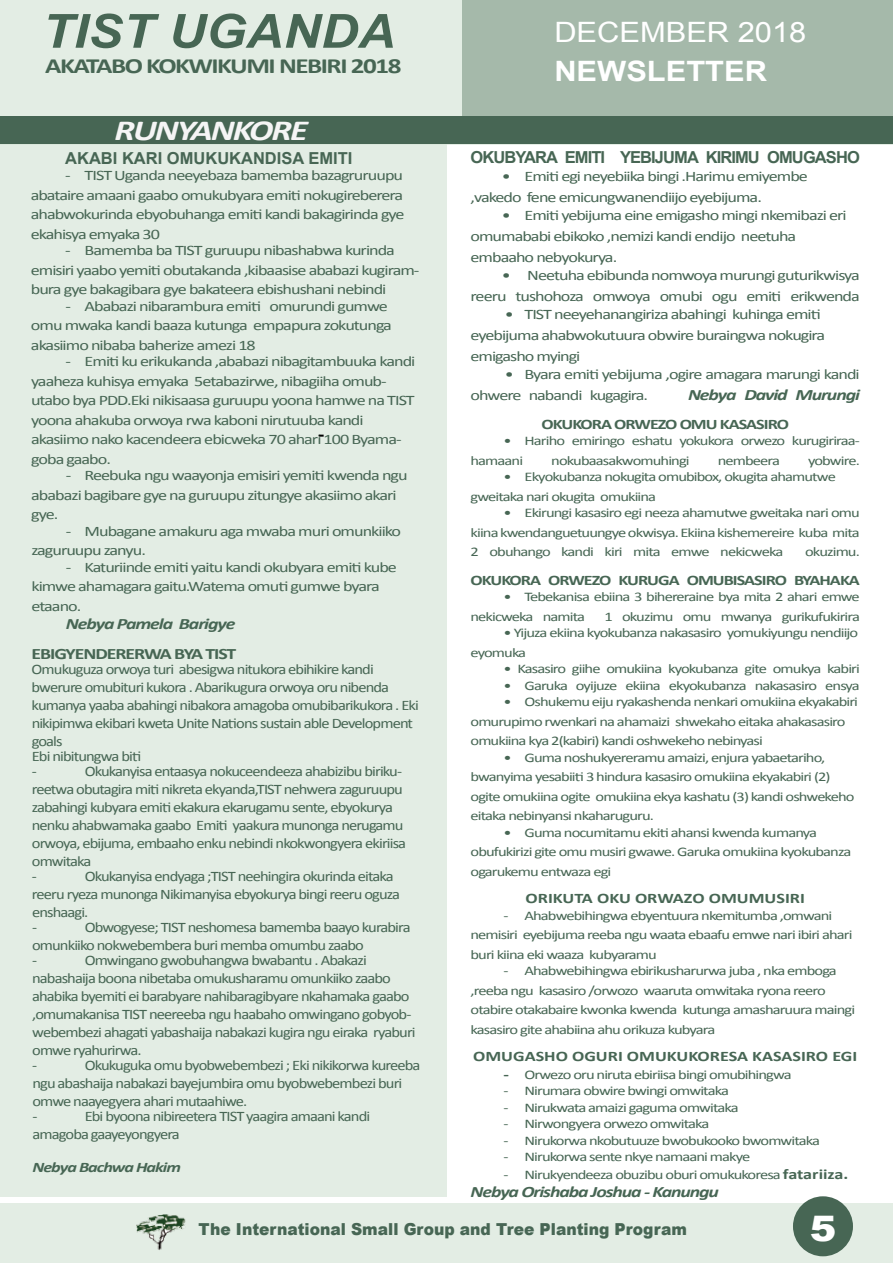
<style>
.page{position:relative;width:893px;height:1263px;background:#fff}
.page>*{position:absolute;margin:0;border:0;box-sizing:border-box;transform-origin:0 0}
.t1{font:italic 700 46.95px "Arial";color:#476654;scale:1.1 1}
.t2{font:900 35.25px "Arial";color:#fff;scale:1.13 1}
.t3{font:italic 700 29.1px "Calibri";letter-spacing:-.055em;color:#f5f5f5;scale:1.25 1}
.t4{font:28.05px "Arial";color:#fff;scale:1.1 1}
.t5{font:700 28.05px "Arial";color:#fff;scale:1.1 1}
.t6{font:700 21.6px "Calibri";letter-spacing:-.055em;color:#476654;scale:1.25 1}
.t7{font:700 18px "Bookman Old Style";color:#010101}
.t8{font:900 16.5px "Arial";color:#476654;scale:.94 1}
.t9{font:700 16.5px "Arial";letter-spacing:-.055em;color:#476654}
.t10{font:700 16.5px "Arial";color:#476654}
.t11{font:italic 700 15.9px "Calibri";letter-spacing:-.055em;color:#476654;scale:1.25 1}
.t12{font:700 15.9px "Calibri";letter-spacing:-.055em;color:#476654;scale:1.25 1}
.t13{font:14.55px/19.5px "Calibri";letter-spacing:-.055em;color:#476654;scale:1.25 1}
.t14{font:14.55px/18px "Calibri";letter-spacing:-.055em;color:#476654;scale:1.14 1}
.t15{font:700 14.55px "Calibri";letter-spacing:-.055em;color:#476654;scale:1.25 1}
.t16{font:700 14.55px "Calibri";color:#476654;scale:1.25 1}
.t17{font:italic 700 14.55px "Calibri";letter-spacing:-.055em;color:#476654;scale:1.25 1}
.t18{font:13.2px/19.5px "Calibri";letter-spacing:-.055em;color:#476654;scale:1.25 1}
.s1{font-weight:700;font-size:14.55px}
</style>
<div class="page">
<div style="left:0;top:144px;width:446px;height:1052px;background:#e3ede4"></div>
<svg style="left:0;top:0;width:893px;height:116px;background:#c5d3c8"></svg>
<div style="left:0;top:116px;width:893px;height:28px;background:#476654"></div>
<div style="left:0;top:1203px;width:893px;height:60px;background:#e3ede4"></div>
<div style="left:793px;top:1196px;width:60px;height:60px;background:#476654;border-radius:50%"></div>
<img style="left:136px;top:1214px;width:50px;height:36px">
<h1 class="t1" style="left:42px;top:0;width:323px">TIST UGANDA</h1>
<h3 class="t6" style="left:45px;top:52px;width:287px">AKATABO KOKWIKUMI NEBIRI 2018</h3>
<h3 class="t3" style="left:114px;top:112px;width:156px">RUNYANKORE</h3>
<h3 class="t4" style="left:554px;top:14px;width:231px">DECEMBER 2018</h3>
<h3 class="t5" style="left:554px;top:53px;width:195px">NEWSLETTER</h3>
<p class="t9" style="left:470px;top:147px;width:391px">OKUBYARA EMITI YEBIJUMA KIRIMU OMUGASHO</p>
<p class="t13" style="left:470px;top:166px;width:271px;line-height:21px;text-indent:31px">• Emiti egi neyebiika bingi .Harimu emiyembe ,vakedo fene emicungwanendiijo eyebijuma.</p>
<p class="t13" style="left:470px;top:205px;width:302px;line-height:21px;text-indent:31px">• Emiti yebijuma eine emigasho mingi nkemibazi eri omumababi ebikoko ,nemizi kandi endijo neetuha embaaho nebyokurya.</p>
<p class="t13" style="left:470px;top:265px;width:313px;line-height:21px;text-align:right">• Neetuha ebibunda nomwoya murungi guturikwisya reeru tushohoza omwoya omubi ogu emiti erikwenda</p>
<p class="t13" style="left:470px;top:304px;width:285px;line-height:21px;text-indent:34px">• TIST neeyehanangiriza abahingi kuhinga emiti eyebijuma ahabwokutuura obwire buraingwa nokugira emigasho myingi</p>
<p class="t13" style="left:470px;top:364px;width:313px;line-height:21px;text-indent:34px">• Byara emiti yebijuma ,ogire amagara marungi kandi ohwere nabandi kugagira.</p>
<p class="t10" style="left:65px;top:147px;width:289px">AKABI KARI OMUKUKANDISA EMITI</p>
<p class="t13" style="left:31px;top:165px;width:301px;text-align:justify;text-indent:34px">- TIST Uganda neeyebaza bamemba bazagruruupu abataire amaani gaabo omukubyara emiti nokugireberera ahabwokurinda ebyobuhanga emiti kandi bakagirinda gye ekahisya emyaka 30</p>
<p class="t13" style="left:31px;top:240px;width:312px;text-indent:34px">- Bamemba ba TIST guruupu nibashabwa kurinda emisiri yaabo yemiti obutakanda ,kibaasise ababazi kugiram&shy;bura gye bakagibara gye bakateera ebishushani nebindi</p>
<p class="t13" style="left:31px;top:296px;width:290px;text-indent:34px">- Ababazi nibarambura emiti omurundi gumwe omu mwaka kandi baaza kutunga empapura zokutunga akasiimo nibaba baherize amezi 18</p>
<p class="t13" style="left:31px;top:351px;width:309px;text-indent:34px">- Emiti ku erikukanda ,ababazi nibagitambuuka kandi yaaheza kuhisya emyaka 5etabazirwe, nibagiiha omub&shy;utabo bya PDD.Eki nikisaasa guruupu yoona hamwe na TIST yoona ahakuba orwoya rwa kaboni nirutuuba kandi akasiimo nako kacendeera ebicweka 70 ahari 100 Byama&shy;goba gaabo.</p>
<p class="t13" style="left:31px;top:465px;width:303px;text-indent:34px">- Reebuka ngu waayonja emisiri yemiti kwenda ngu ababazi bagibare gye na guruupu zitungye akasiimo akari gye.</p>
<p class="t13" style="left:31px;top:521px;width:297px;text-indent:34px">- Mubagane amakuru aga mwaba muri omunkiiko zaguruupu zanyu.</p>
<p class="t13" style="left:31px;top:557px;width:294px;text-indent:34px">- Katuriinde emiti yaitu kandi okubyara emiti kube kimwe ahamagara gaitu.Watema omuti gumwe byara etaano.</p>
<p class="t11" style="left:66px;top:613px;width:137px">Nebya Pamela Barigye</p>
<p class="t12" style="left:32px;top:643px;width:165px">EBIGYENDERERWA BYA TIST</p>
<p class="t14" style="left:32px;top:660px;width:341px">Omukuguza orwoya turi abesigwa nitukora ebihikire kandi bwerure omubituri kukora . Abarikugura orwoya oru nibenda kumanya yaaba abahingi nibakora amagoba omubibarikukora . Eki nikipimwa ekibari kweta Unite Nations sustain able Development goals</p>
<p class="t14" style="left:32px;top:748px;width:98px;line-height:15px">Ebi nibitungwa biti -</p>
<p class="t11" style="left:688px;top:385px;width:139px">Nebya David Murungi</p>
<p class="t15" style="left:541px;top:415px;width:199px">OKUKORA ORWEZO OMU KASASIRO</p>
<p class="t18" style="left:470px;top:431px;width:313px;text-indent:33px">• Hariho emiringo eshatu yokukora orwezo kurugiriraa&shy;hamaani</p>
<h3 class="t7" style="left:318px;top:421px;width:8px">-</h3>
<p class="t18" style="left:551px;top:451px;width:112px">nokubaasakwomuhingi</p>
<p class="t18" style="left:718px;top:451px;width:51px">nembeera</p>
<p class="t18" style="left:808px;top:451px;width:43px">yobwire.</p>
<p class="t18" style="left:470px;top:467px;width:294px;text-indent:33px">• Ekyokubanza nokugita omubibox, okugita ahamutwe gweitaka nari okugita omukiina</p>
<p class="t18" style="left:470px;top:503px;width:313px;text-align:justify;text-indent:33px">• Ekirungi kasasiro egi neeza ahamutwe gweitaka nari omu kiina kwendanguetuungye okwisya. Ekiina kishemereire kuba mita 2 obuhango kandi kiri mita emwe nekicweka</p>
<p class="t18" style="left:805px;top:542px;width:45px">okuzimu.</p>
<p class="t15" style="left:470px;top:571px;width:313px">OKUKORA ORWEZO KURUGA OMUBISASIRO BYAHAKA</p>
<p class="t18" style="left:470px;top:587px;width:313px;text-indent:33px">• Tebekanisa ebiina 3 bihereraine bya mita 2 ahari emwe nekicweka namita</p>
<p class="t18" style="left:604px;top:607px;width:206px">1 okuzimu omu mwanya gurikufukirira</p>
<p class="t18" style="left:470px;top:623px;width:312px;text-indent:33px">• Yijuza ekiina kyokubanza nakasasiro yomukiyungu nendiijo eyomuka</p>
<p class="t18" style="left:503px;top:659px;width:287px">• Kasasiro giihe omukiina kyokubanza gite omukya kabiri</p>
<p class="t18" style="left:503px;top:676px;width:287px">• Garuka oyijuze ekiina ekyokubanza nakasasiro ensya</p>
<p class="t18" style="left:470px;top:692px;width:312px;text-indent:33px">• Oshukemu eiju ryakashenda nenkari omukiina ekyakabiri omurupimo rwenkari na ahamaizi shwekaho eitaka ahakasasiro omukiina kya 2(kabiri) kandi oshwekeho nebinyasi</p>
<p class="t18" style="left:470px;top:748px;width:309px;text-indent:33px">• Guma noshukyereramu amaizi, enjura yabaetariho, bwanyima yesabiiti 3 hindura kasasiro omukiina ekyakabiri (2) ogite omukiina ogite omukiina ekya kashatu (3) kandi oshwekeho eitaka nebinyansi nkaharuguru.</p>
<p class="t18" style="left:470px;top:823px;width:306px;text-indent:33px">• Guma nocumitamu ekiti ahansi kwenda kumanya obufukirizi gite omu musiri gwawe. Garuka omukiina kyokubanza ogarukemu entwaza egi</p>
<p class="t16" style="left:526px;top:889px;width:225px">ORIKUTA OKU ORWAZO OMUMUSIRI</p>
<p class="t18" style="left:470px;top:905px;width:307px;text-indent:33px">- Ahabwebihingwa ebyentuura nkemitumba ,omwani nemisiri eyebijuma reeba ngu waata ebaafu emwe nari ibiri ahari buri kiina eki waaza kubyaramu</p>
<p class="t18" style="left:470px;top:961px;width:309px;text-indent:33px">- Ahabwebihingwa ebirikusharurwa juba , nka emboga ,reeba ngu kasasiro /orwozo waaruta omwitaka ryona reero otabire otakabaire kwonka kwenda kutunga amasharuura maingi kasasiro gite ahabiina ahu orikuza kubyara</p>
<p class="t16" style="left:473px;top:1046px;width:309px">OMUGASHO OGURI OMUKUKORESA KASASIRO EGI</p>
<p class="t18" style="left:504px;top:1064px;width:232px"><span class="s1">-</span> Orwezo oru niruta ebiriisa bingi omubihingwa</p>
<p class="t18" style="left:503px;top:1081px;width:182px">- Nirumara obwire bwingi omwitaka</p>
<p class="t18" style="left:503px;top:1097px;width:190px">- Nirukwata amaizi gaguma omwitaka</p>
<p class="t18" style="left:503px;top:1114px;width:166px">- Nirwongyera orwezo omwitaka</p>
<p class="t18" style="left:503px;top:1130px;width:255px">- Nirukorwa nkobutuuze bwobukooko bwomwitaka</p>
<p class="t18" style="left:503px;top:1147px;width:199px">- Nirukorwa sente nkye namaani makye</p>
<p class="t18" style="left:503px;top:1165px;width:277px">- Nirukyendeeza obuzibu oburi omukukoresa <span class="s1">fatariiza.</span></p>
<p class="t11" style="left:470px;top:1182px;width:200px">Nebya Orishaba Joshua - Kanungu</p>
<p class="t8" style="left:199px;top:1217px;width:521px">The International Small Group and Tree Planting Program</p>
<h2 class="t2" style="left:810px;top:1203px;width:25px">5</h2>
<p class="t14" style="left:32px;top:762px;width:330px;text-indent:53px">Okukanyisa entaasya nokuceendeeza ahabizibu biriku&shy;reetwa obutagira miti nikreta ekyanda,TIST nehwera zaguruupu zabahingi kubyara emiti ekakura ekarugamu sente, ebyokurya nenku ahabwamaka gaabo Emiti yaakura munonga nerugamu orwoya, ebijuma, embaaho enku nebindi nkokwongyera ekiriisa omwitaka</p>
<p class="t14" style="left:32px;top:867px;width:6px">-</p>
<p class="t14" style="left:32px;top:867px;width:324px;text-indent:53px">Okukanyisa endyaga ;TIST neehingira okurinda eitaka reeru ryeza munonga Nikimanyisa ebyokurya bingi reeru oguza enshaagi.</p>
<p class="t14" style="left:32px;top:918px;width:6px">-</p>
<p class="t14" style="left:32px;top:918px;width:334px;text-indent:53px">Obwogyese; TIST neshomesa bamemba baayo kurabira omunkiiko nokwebembera buri memba omumbu zaabo</p>
<p class="t14" style="left:32px;top:951px;width:6px">-</p>
<p class="t14" style="left:32px;top:951px;width:338px;text-indent:53px">Omwingano gwobuhangwa bwabantu . Abakazi nabashaija boona nibetaba omukusharamu omunkiiko zaabo ahabika byemiti ei barabyare nahibaragibyare nkahamaka gaabo ,omumakanisa TIST neereeba ngu haabaho omwingano gobyob&shy;webembezi ahagati yabashaija nabakazi kugira ngu eiraka ryaburi omwe ryahurirwa.</p>
<p class="t14" style="left:32px;top:1056px;width:6px">-</p>
<p class="t14" style="left:32px;top:1056px;width:342px;text-indent:52px">Okukuguka omu byobwebembezi ; Eki nikikorwa kureeba ngu abashaija nabakazi bayejumbira omu byobwebembezi buri omwe naayegyera ahari mutaahiwe.</p>
<p class="t14" style="left:32px;top:1107px;width:6px">-</p>
<p class="t14" style="left:32px;top:1107px;width:298px;text-indent:52px">Ebi byoona nibireetera TIST yaagira amaani kandi amagoba gaayeyongyera</p>
<p class="t17" style="left:32px;top:1157px;width:120px">Nebya Bachwa Hakim</p>
</div>
